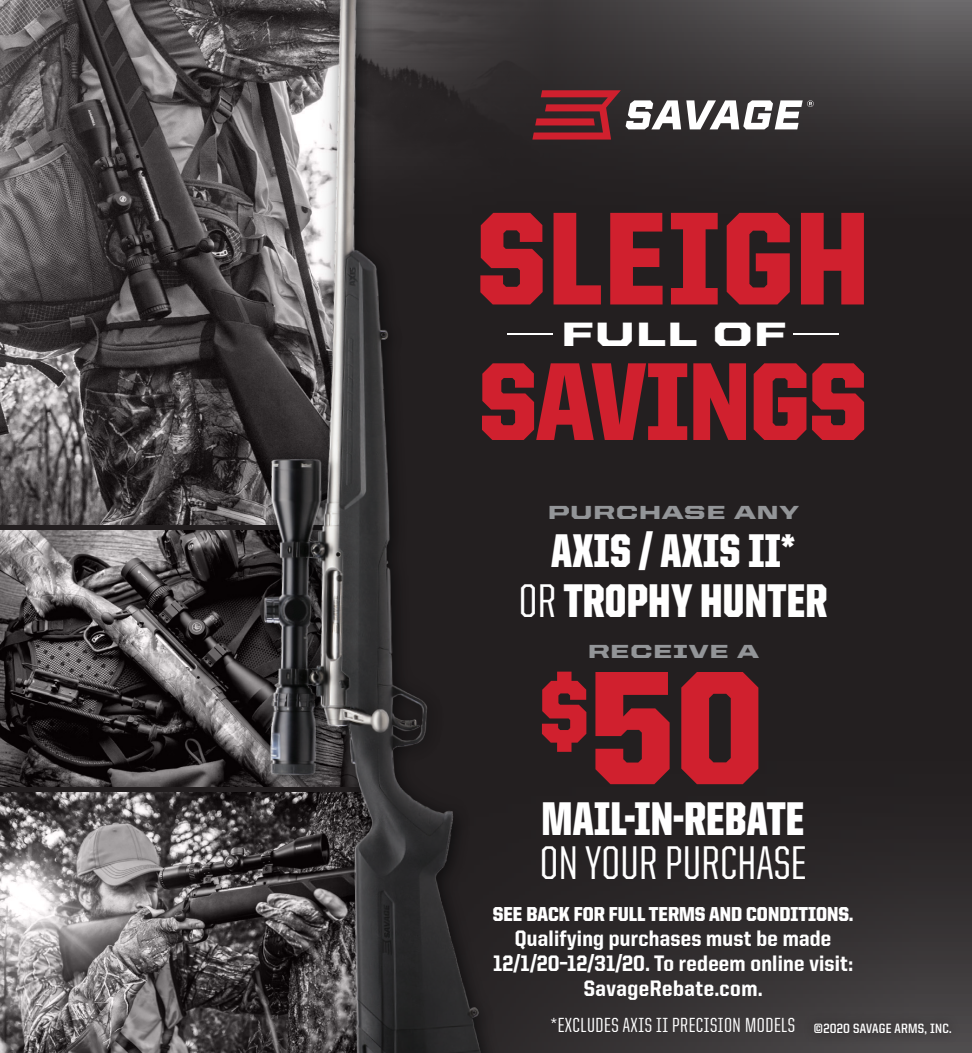
<style>
.page{position:relative;width:972px;height:1053px;background:#fff}
.page>*{position:absolute;margin:0;border:0;box-sizing:border-box;transform-origin:0 0}
.t1{font:900 162.67px "United Sans Semi Cond";color:#d0202e}
.t2{font:900 132.75px "United Sans Semi Cond";letter-spacing:.01em;color:#d0202e}
.t3{font:900 111.15px "United Sans Semi Cond";letter-spacing:-.01em;color:#d0202e}
.t4{font:900 47.48px/50.2px "United Sans Cond";letter-spacing:.005em;color:#fff;text-align:center}
.t5{font:500 47.48px "United Sans Cond";letter-spacing:.005em;color:#fff}
.t6{font:900 33.98px "United Sans Ext";letter-spacing:.025em;color:#fff}
.t7{font:800 22.5px/24.8px "United Sans Semi Cond";letter-spacing:.01em;color:#fff;text-align:center}
.t8{font:500 20.47px "United Sans Cond";letter-spacing:.025em;color:#fff}
.t9{font:900 20.25px "United Sans Semi Cond";color:#fff}
.t10{font:900 18.9px "United Sans Ext";letter-spacing:.025em;color:#939598}
.s1{font-weight:300}
.s2{font-weight:500}
.s3{font-family:"United Sans Semi Cond";font-weight:700;font-size:13.5px}
</style>
<div class="page">
<svg style="left:519px;top:0;width:453px;height:1053px;background:#292627"></svg>
<svg style="left:532px;top:90px;width:282px;height:50px"></svg>
<div style="left:803px;top:1012px;width:158px;height:32px;background:#434041"></div>
<img style="left:0;top:530px;width:225px;height:256px">
<img style="left:0;top:0;width:225px;height:524px">
<img style="left:0;top:792px;width:225px;height:261px">
<img style="left:226px;top:0;width:293px;height:1053px">
<h2 class="t2" style="left:477px;top:187px;width:395px">SLEIGH</h2>
<h3 class="t6" style="left:504px;top:314px;width:339px"><span class="s1">‑</span>FULL OF<span class="s1">‑</span></h3>
<h3 class="t3" style="left:479px;top:342px;width:390px">SAVINGS</h3>
<p class="t10" style="left:548px;top:501px;width:253px">PURCHASE ANY</p>
<h3 class="t4" style="left:519px;top:525px;width:310px">AXIS / AXIS II*<br><span class="s2">OR</span> TROPHY HUNTER</h3>
<p class="t10" style="left:588px;top:640px;width:173px">RECEIVE A</p>
<h1 class="t1" style="left:539px;top:640px;width:227px"><sup>$</sup>50</h1>
<h3 class="t4" style="left:542px;top:794px;width:265px">MAIL-IN-REBATE</h3>
<h3 class="t5" style="left:540px;top:838px;width:268px">ON YOUR PURCHASE</h3>
<p class="t9" style="left:493px;top:903px;width:362px">SEE BACK FOR FULL TERMS AND CONDITIONS.</p>
<p class="t7" style="left:493px;top:926px;width:361px">Qualifying purchases must be made<br>12/1/20–12/31/20. To redeem online visit:<br>SavageRebate.com.</p>
<p class="t8" style="left:551px;top:1015px;width:402px">*EXCLUDES AXIS II PRECISION MODELS <span class="s3">©2020 SAVAGE ARMS, INC.</span></p>
</div>
